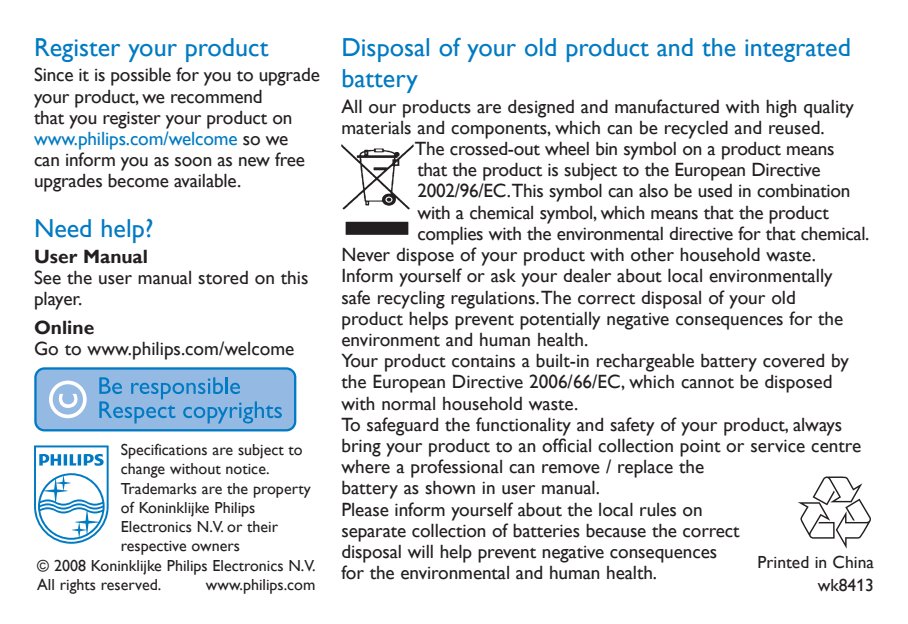
<style>
.page{position:relative;width:908px;height:624px;background:#fff}
.page>*{position:absolute;margin:0;border:0;box-sizing:border-box;transform-origin:0 0}
.t1{font:26px/31.2px "Gill Sans Alt One WGL";color:#007ac2}
.t2{font:19.2px/21.2px "Gill Sans Alt One WGL";color:#231f20}
.t3{font:700 19.2px "Gill Sans Alt One WGL";color:#231f20}
.t4{font:17.6px/23.2px "Gill Sans Alt One WGL";color:#231f20;text-align:right}
.t5{font:16px "Gill Sans Alt One WGL";color:#231f20}
.s1{color:#007ac2}
</style>
<div class="page">
<img style="left:341px;top:144px;width:72px;height:91px">
<svg style="left:34px;top:367px;width:262px;height:64px;background:#7db0dd"></svg>
<svg style="left:798px;top:476px;width:72px;height:72px"></svg>
<svg style="left:34px;top:445px;width:75px;height:98px"></svg>
<h1 class="t1" style="left:34px;top:31px;width:236px">Register your product</h1>
<p class="t2" style="left:34px;top:64px;width:287px">Since it is possible for you to upgrade your product, we recommend<br>that you register your product on <span class="s1">www.philips.com/welcome</span> so we<br>can inform you as soon as new free upgrades become available.</p>
<h1 class="t1" style="left:34px;top:212px;width:121px">Need help?</h1>
<p class="t3" style="left:34px;top:243px;width:115px">User Manual</p>
<p class="t2" style="left:34px;top:266px;width:276px">See the user manual stored on this player.</p>
<p class="t3" style="left:34px;top:314px;width:62px">On-line</p>
<p class="t2" style="left:34px;top:338px;width:262px">Go to www.philips.com/welcome</p>
<p class="t5" style="left:121px;top:439px;width:183px">Specifications are subject to</p>
<p class="t5" style="left:121px;top:458px;width:150px">change without notice.</p>
<p class="t5" style="left:121px;top:477px;width:191px">Trademarks are the property</p>
<p class="t5" style="left:121px;top:496px;width:136px">of Koninklijke Philips</p>
<p class="t5" style="left:121px;top:515px;width:159px">Electronics N.V. or their</p>
<p class="t5" style="left:121px;top:535px;width:120px">respective owners</p>
<p class="t5" style="left:37px;top:554px;width:280px">© 2008 Koninklijke Philips Electronics N.V.</p>
<p class="t5" style="left:37px;top:573px;width:125px">All rights reserved.</p>
<p class="t5" style="left:206px;top:573px;width:111px">www.philips.com</p>
<h1 class="t1" style="left:341px;top:31px;width:511px">Disposal of your old product and the integrated battery</h1>
<p class="t2" style="left:341px;top:95px;width:514px">All our products are designed and manufactured with high quality materials and components, which can be recycled and reused.</p>
<p class="t2" style="left:414px;top:138px;width:421px">The crossed-out wheel bin symbol on a product means</p>
<p class="t2" style="left:417px;top:159px;width:404px">that the product is subject to the European Directive</p>
<p class="t2" style="left:417px;top:180px;width:434px">2002/96/EC.This symbol can also be used in combination</p>
<p class="t2" style="left:417px;top:201px;width:412px">with a chemical symbol, which means that the product</p>
<p class="t2" style="left:417px;top:223px;width:453px">complies with the environmental directive for that chemical.</p>
<p class="t2" style="left:341px;top:244px;width:476px">Never dispose of your product with other household waste.</p>
<p class="t2" style="left:341px;top:265px;width:492px">Inform yourself or ask your dealer about local environmentally</p>
<p class="t2" style="left:341px;top:286px;width:456px">safe recycling regulations. The correct disposal of your old</p>
<p class="t2" style="left:341px;top:307px;width:503px">product helps prevent potentially negative consequences for the</p>
<p class="t2" style="left:341px;top:329px;width:248px">environment and human health.</p>
<p class="t2" style="left:341px;top:350px;width:508px">Your product contains a built-in rechargeable battery covered by</p>
<p class="t2" style="left:341px;top:371px;width:492px">the European Directive 2006/66/EC, which cannot be disposed</p>
<p class="t2" style="left:341px;top:392px;width:238px">with normal household waste.</p>
<p class="t2" style="left:341px;top:413px;width:502px">To safeguard the functionality and safety of your product, always</p>
<p class="t2" style="left:341px;top:435px;width:521px">bring your product to an official collection point or service centre</p>
<p class="t2" style="left:341px;top:456px;width:364px">where a professional can remove / replace the</p>
<p class="t2" style="left:341px;top:477px;width:260px">battery as shown in user manual.</p>
<p class="t2" style="left:341px;top:498px;width:362px">Please inform yourself about the local rules on</p>
<p class="t2" style="left:341px;top:519px;width:399px">separate collection of batteries because the correct</p>
<p class="t2" style="left:341px;top:541px;width:377px">disposal will help prevent negative consequences</p>
<p class="t2" style="left:341px;top:562px;width:317px">for the environmental and human health.</p>
<p class="t4" style="left:757px;top:550px;width:118px">Printed in China wk8413</p>
</div>
